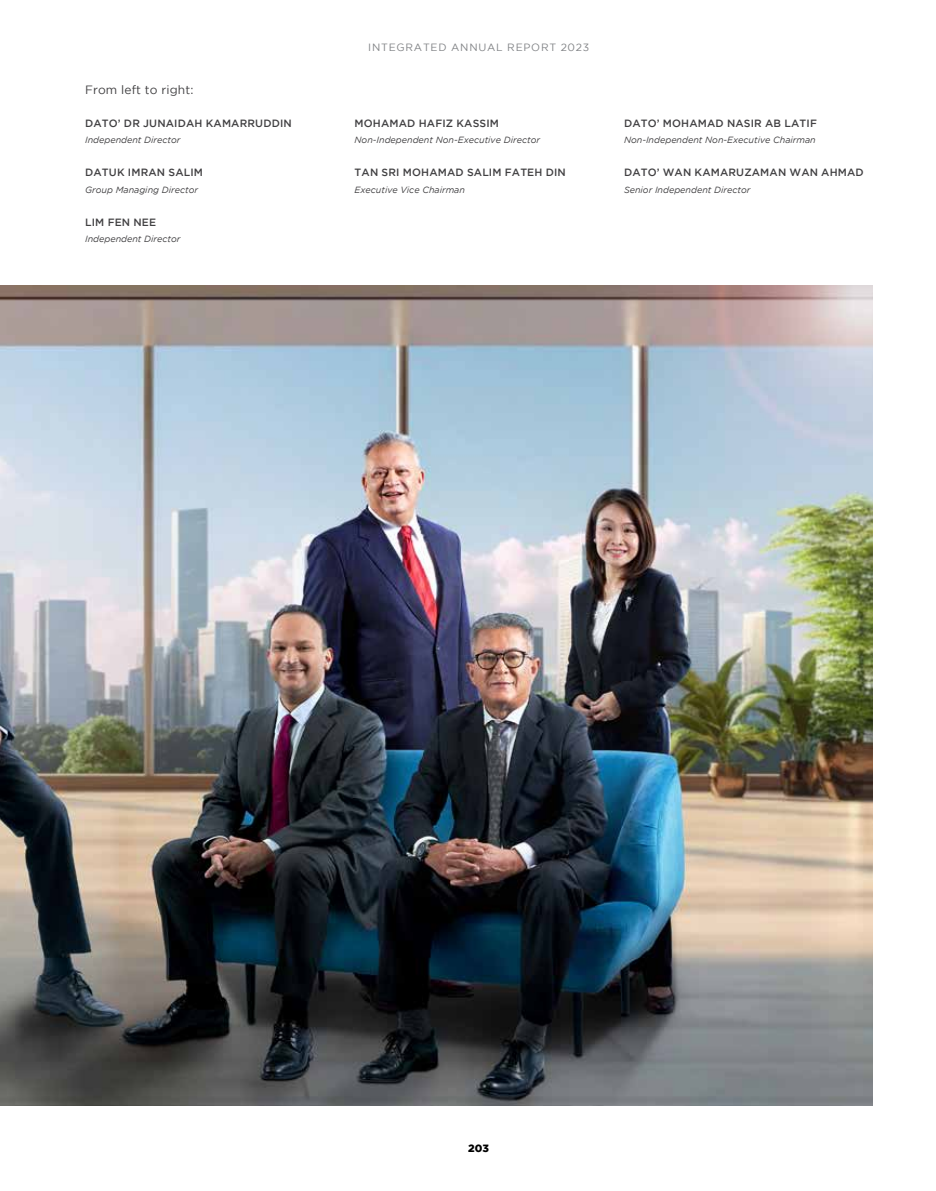
<style>
.page{position:relative;width:936px;height:1191px;background:#fff}
.page>*{position:absolute;margin:0;border:0;box-sizing:border-box;transform-origin:0 0}
.t1{font:12px "Gotham";letter-spacing:.01em;color:#414042}
.t2{font:500 10.5px "Gotham";letter-spacing:.015em;color:#414042}
.t3{font:10.5px "Gotham";letter-spacing:.075em;color:#808285}
.t4{font:900 10.5px "Gotham";color:#000}
.t5{font:italic 9px "Gotham";color:#414042}
</style>
<div class="page">
<img style="left:0;top:286px;width:872px;height:820px">
<h1 class="t1" style="left:85px;top:83px;width:110px">From left to right:</h1>
<p class="t2" style="left:85px;top:117px;width:208px">DATO’ DR JUNAIDAH KAMARRUDDIN</p>
<p class="t5" style="left:85px;top:135px;width:97px">Independent Director</p>
<p class="t2" style="left:85px;top:167px;width:119px">DATUK IMRAN SALIM</p>
<p class="t5" style="left:85px;top:184px;width:115px">Group Managing Director</p>
<p class="t2" style="left:85px;top:216px;width:73px">LIM FEN NEE</p>
<p class="t5" style="left:85px;top:234px;width:97px">Independent Director</p>
<p class="t3" style="left:368px;top:42px;width:222px">INTEGRATED ANNUAL REPORT 2023</p>
<p class="t2" style="left:354px;top:117px;width:146px">MOHAMAD HAFIZ KASSIM</p>
<p class="t5" style="left:354px;top:135px;width:187px">Non-Independent Non-Executive Director</p>
<p class="t2" style="left:354px;top:167px;width:213px">TAN SRI MOHAMAD SALIM FATEH DIN</p>
<p class="t5" style="left:354px;top:184px;width:112px">Executive Vice Chairman</p>
<p class="t2" style="left:624px;top:117px;width:194px">DATO’ MOHAMAD NASIR AB LATIF</p>
<p class="t5" style="left:624px;top:135px;width:193px">Non-Independent Non-Executive Chairman</p>
<p class="t2" style="left:624px;top:167px;width:241px">DATO’ WAN KAMARUZAMAN WAN AHMAD</p>
<p class="t5" style="left:624px;top:184px;width:128px">Senior Independent Director</p>
<p class="t4" style="left:468px;top:1142px;width:22px">203</p>
</div>
